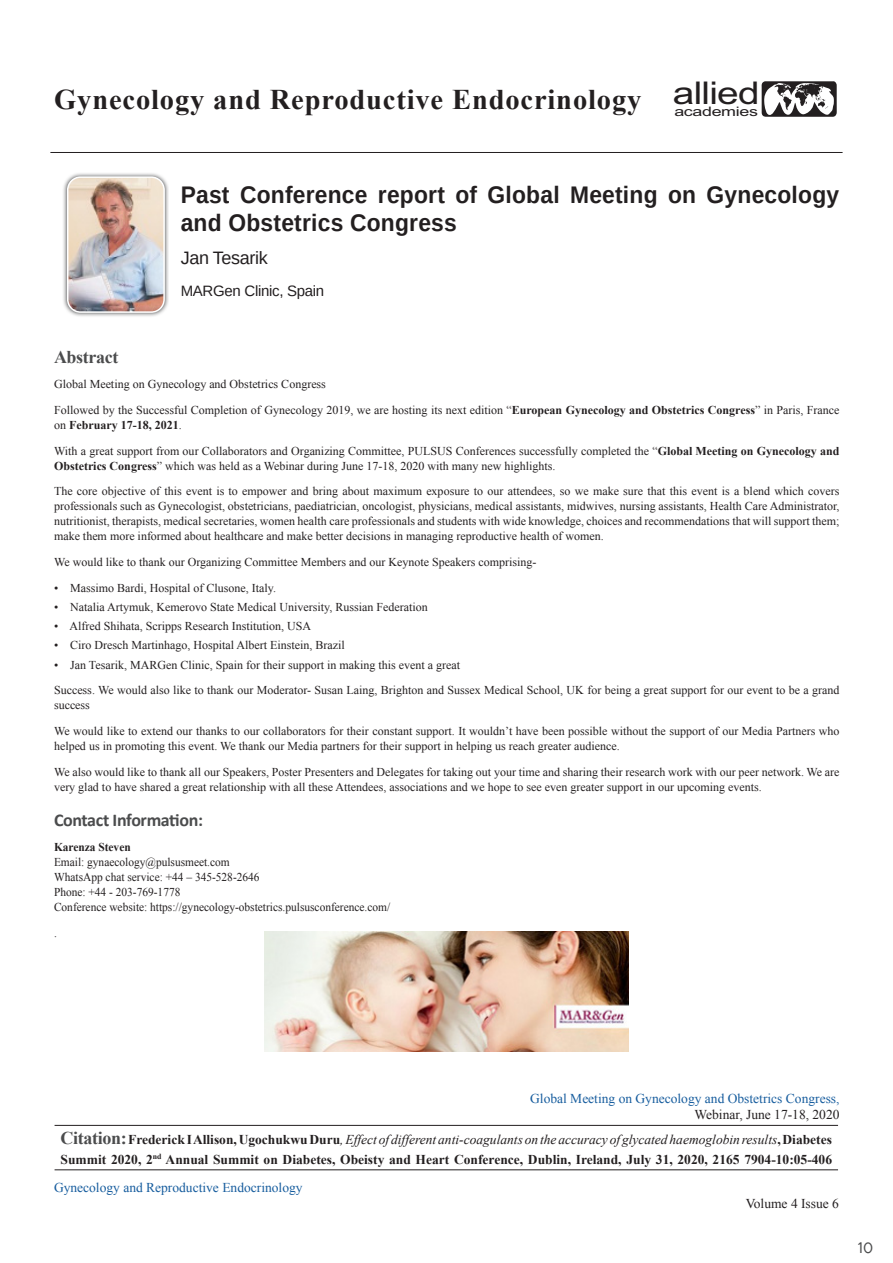
<style>
.page{position:relative;width:893px;height:1263px;background:#fff}
.page>*{position:absolute;margin:0;border:0;box-sizing:border-box;transform-origin:0 0}
.t1{font:700 28.5px "Times New Roman";letter-spacing:.03em;color:#231f20}
.t2{font:700 24px/28.8px "Arimo";letter-spacing:.01em;color:#231f20;scale:.95 1}
.t3{font:19.5px "Tunga";color:#4b4c4d}
.t4{font:700 18px "Calibri";letter-spacing:-.02em;color:#4b4c4d}
.t5{font:18px "Arimo";letter-spacing:-.02em;color:#231f20}
.t6{font:700 18px "Times New Roman";letter-spacing:-.02em;color:#4b4c4d}
.t7{font:15px "Arimo";letter-spacing:-.02em;color:#231f20}
.t8{font:700 13.5px/20.2px "Times New Roman";color:#231f20}
.t9{font:13.5px "Times New Roman";color:#175d9e}
.t10{font:13.5px "Times New Roman";color:#231f20}
.t11{font:13.05px "Arial";letter-spacing:-.02em;color:#231f20;scale:1.36 1}
.t12{font:12px/15px "Times New Roman";color:#231f20}
.t13{font:12px "Times New Roman";color:#231f20;scale:.95 1}
.t14{font:700 12px "Times New Roman";color:#231f20;scale:.95 1}
.s1{font-weight:700}
.s2{font-size:18px;color:#4b4c4d}
.s3{font-weight:400;font-style:italic}
</style>
<div class="page">
<svg style="left:761px;top:81px;width:76px;height:36px"></svg>
<hr style="left:50px;top:152px;width:793px;height:1px;background:#231f20">
<hr style="left:55px;top:1125px;width:783px;height:1px;background:#231f20">
<hr style="left:55px;top:1169px;width:783px;height:1px;background:#231f20">
<svg style="left:63px;top:173px;width:106px;height:143px"></svg>
<img style="left:68px;top:177px;width:96px;height:135px">
<div style="left:67px;top:176px;width:98px;height:137px;border:2px solid #fff;border-radius:13px"></div>
<img style="left:264px;top:931px;width:365px;height:121px">
<h1 class="t1" style="left:54px;top:79px;width:707px">Gynecology and Reproductive Endocrinology <sup>allied</sup></h1>
<p class="t11" style="left:674px;top:103px;width:63px">academies</p>
<p class="t2" style="left:181px;top:180px;width:695px">Past Conference report of Global Meeting on Gynecology and Obstetrics Congress</p>
<p class="t5" style="left:181px;top:246px;width:89px">Jan Tesarik</p>
<p class="t7" style="left:181px;top:282px;width:145px">MARGen Clinic, Spain</p>
<p class="t6" style="left:54px;top:344px;width:66px">Abstract</p>
<p class="t12" style="left:54px;top:377px;width:273px">Global Meeting on Gynecology and Obstetrics Congress</p>
<p class="t12" style="left:54px;top:402px;width:787px">Followed by the Successful Completion of Gynecology 2019, we are hosting its next edition “<span class="s1">European Gynecology and Obstetrics Congress</span>” in Paris, France on <span class="s1">February 17-18, 2021</span>.</p>
<p class="t12" style="left:54px;top:443px;width:787px">With a great support from our Collaborators and Organizing Committee, PULSUS Conferences successfully completed the “<span class="s1">Global Meeting on Gynecology and<br>Obstetrics Congress</span>” which was held as a Webinar during June 17-18, 2020 with many new highlights.</p>
<p class="t12" style="left:54px;top:484px;width:787px;text-align:justify">The core objective of this event is to empower and bring about maximum exposure to our attendees, so we make sure that this event is a blend which covers professionals such as Gynecologist, obstetricians, paediatrician, oncologist, physicians, medical assistants, midwives, nursing assistants, Health Care Administrator, nutritionist, therapists, medical secretaries, women health care professionals and students with wide knowledge, choices and recommendations that will support them; make them more informed about healthcare and make better decisions in managing reproductive health of women.</p>
<p class="t12" style="left:54px;top:554px;width:484px">We would like to thank our Organizing Committee Members and our Keynote Speakers comprising-</p>
<p class="t12" style="left:54px;top:580px;width:224px">• Massimo Bardi, Hospital of Clusone, Italy.</p>
<p class="t12" style="left:54px;top:599px;width:375px">• Natalia Artymuk, Kemerovo State Medical University, Russian Federation</p>
<p class="t12" style="left:54px;top:618px;width:259px">• Alfred Shihata, Scripps Research Institution, USA</p>
<p class="t12" style="left:54px;top:638px;width:292px">• Ciro Dresch Martinhago, Hospital Albert Einstein, Brazil</p>
<p class="t12" style="left:54px;top:657px;width:408px">• Jan Tesarik, MARGen Clinic, Spain for their support in making this event a great</p>
<p class="t12" style="left:54px;top:682px;width:787px">Success. We would also like to thank our Moderator- Susan Laing, Brighton and Sussex Medical School, UK for being a great support for our event to be a grand success</p>
<p class="t12" style="left:54px;top:723px;width:787px">We would like to extend our thanks to our collaborators for their constant support. It wouldn’t have been possible without the support of our Media Partners who helped us in promoting this event. We thank our Media partners for their support in helping us reach greater audience.</p>
<p class="t12" style="left:54px;top:764px;width:787px">We also would like to thank all our Speakers, Poster Presenters and Delegates for taking out your time and sharing their research work with our peer network. We are very glad to have shared a great relationship with all these Attendees, associations and we hope to see even greater support in our upcoming events.</p>
<p class="t4" style="left:54px;top:808px;width:151px">Contact Information:</p>
<p class="t14" style="left:54px;top:839px;width:82px">Karenza Steven</p>
<p class="t13" style="left:54px;top:854px;width:187px">Email: gynaecology@pulsusmeet.com</p>
<p class="t13" style="left:54px;top:869px;width:218px">WhatsApp chat service: +44 – 345-528-2646</p>
<p class="t13" style="left:54px;top:884px;width:135px">Phone: +44 - 203-769-1778</p>
<p class="t13" style="left:54px;top:899px;width:355px">Conference website: https://gynecology-obstetrics.pulsusconference.com/</p>
<p class="t13" style="left:54px;top:925px;width:5px">.</p>
<p class="t9" style="left:530px;top:1089px;width:311px">Global Meeting on Gynecology and Obstetrics Congress,</p>
<p class="t10" style="left:695px;top:1105px;width:146px">Webinar, June 17-18, 2020</p>
<p class="t8" style="left:61px;top:1128px;width:773px"><span class="s2">Citation:</span> Frederick I Allison, Ugochukwu Duru<span class="s3">, Effect of different anti-coagulants on the accuracy of glycated haemoglobin results</span>, Diabetes<br>Summit 2020, 2<sup>nd</sup> Annual Summit on Diabetes, Obeisty and Heart Conference, Dublin, Ireland, July 31, 2020, 2165 7904-10:05-406</p>
<p class="t9" style="left:54px;top:1178px;width:250px">Gynecology and Reproductive Endocrinology</p>
<p class="t10" style="left:746px;top:1194px;width:95px">Volume 4 Issue 6</p>
<h3 class="t3" style="left:858px;top:1234px;width:17px">10</h3>
</div>
